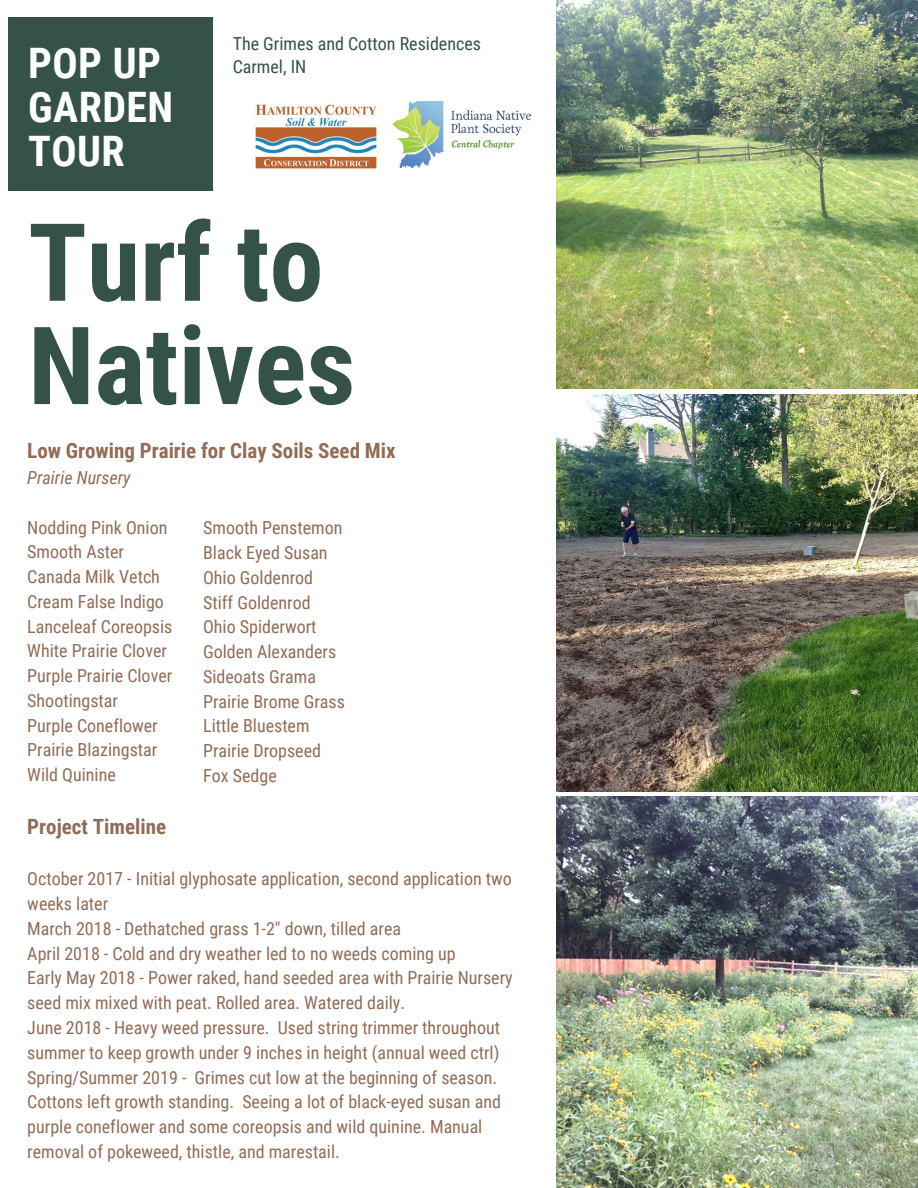
<style>
.page{position:relative;width:918px;height:1188px;background:#fff}
.page>*{position:absolute;margin:0;border:0;box-sizing:border-box;transform-origin:0 0}
.t1{font:700 108.15px/103.4px "Roboto Condensed";color:#355247}
.t2{font:700 42px/43.8px "Roboto Condensed";letter-spacing:.01em;color:#fff}
.t3{font:700 21px "Roboto Condensed";color:#916c57}
.t4{font:18px/24.8px "Roboto Condensed";color:#916c57}
.t5{font:18px "Roboto Condensed";color:#355247}
.t6{font:italic 18px "Roboto Condensed";color:#916c57}
</style>
<div class="page">
<img style="left:556px;top:0;width:362px;height:389px">
<img style="left:556px;top:394px;width:362px;height:397px">
<img style="left:556px;top:797px;width:362px;height:391px">
<div style="left:8px;top:17px;width:205px;height:174px;background:#355247"></div>
<img style="left:252px;top:102px;width:126px;height:67px">
<img style="left:393px;top:101px;width:139px;height:67px">
<p class="t5" style="left:233px;top:33px;width:250px">The Grimes and Cotton Residences</p>
<h2 class="t2" style="left:28px;top:42px;width:134px">POP UP</h2>
<p class="t5" style="left:233px;top:56px;width:75px">Carmel, IN</p>
<h2 class="t2" style="left:28px;top:86px;width:147px">GARDEN<br>TOUR</h2>
<h1 class="t1" style="left:28px;top:212px;width:329px">Turf to<br>Natives</h1>
<p class="t3" style="left:27px;top:439px;width:370px">Low Growing Prairie for Clay Soils Seed Mix</p>
<p class="t6" style="left:27px;top:467px;width:105px">Prairie Nursery</p>
<p class="t4" style="left:27px;top:515px;width:147px">Nodding Pink Onion<br>Smooth Aster<br>Canada Milk Vetch<br>Cream False Indigo<br>Lanceleaf Coreopsis<br>White Prairie Clover<br>Purple Prairie Clover<br>Shootingstar<br>Purple Coneflower<br>Prairie Blazingstar<br>Wild Quinine</p>
<p class="t4" style="left:203px;top:516px;width:143px">Smooth Penstemon<br>Black Eyed Susan<br>Ohio Goldenrod<br>Stiff Goldenrod<br>Ohio Spiderwort<br>Golden Alexanders<br>Sideoats Grama<br>Prairie Brome Grass<br>Little Bluestem<br>Prairie Dropseed<br>Fox Sedge</p>
<p class="t3" style="left:27px;top:814px;width:140px">Project Timeline</p>
<p class="t4" style="left:27px;top:867px;width:487px">October 2017 - Initial glyphosate application, second application two weeks later<br>March 2018 - Dethatched grass 1-2" down, tilled area<br>April 2018 - Cold and dry weather led to no weeds coming up<br>Early May 2018 - Power raked, hand seeded area with Prairie Nursery seed mix mixed with peat. Rolled area. Watered daily.<br>June 2018 - Heavy weed pressure. Used string trimmer throughout summer to keep growth under 9 inches in height (annual weed ctrl)<br>Spring/Summer 2019 - Grimes cut low at the beginning of season.<br>Cottons left growth standing. Seeing a lot of black-eyed susan and purple coneflower and some coreopsis and wild quinine. Manual removal of pokeweed, thistle, and marestail.</p>
</div>
